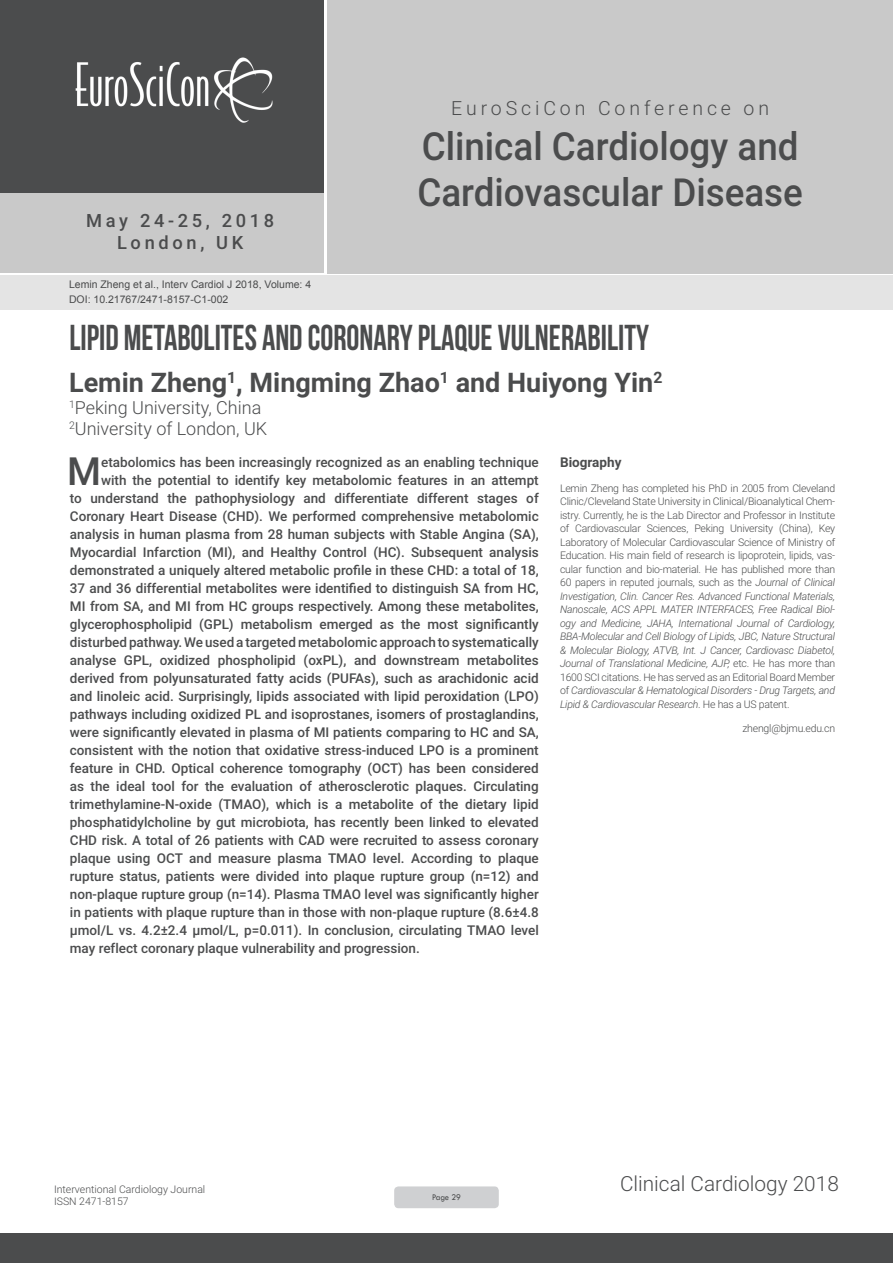
<style>
.page{position:relative;width:893px;height:1263px;background:#fff}
.page>*{position:absolute;margin:0;border:0;box-sizing:border-box;transform-origin:0 0}
.Abstract{font:500 38.85px "Roboto";color:#4b4c4d}
.t1{font:500 38.7px/46.3px "Roboto";color:#4b4c4d;scale:.95 1}
.t2{font:36px "Bebas Neue";color:#4b4c4d;scale:.91 1}
.t3{font:700 27px "Roboto";color:#4b4c4d}
.t4{font:300 20.85px "Roboto";color:#4b4c4d}
.t5{font:300 19.5px "Roboto";letter-spacing:.2em;color:#4b4c4d}
.t6{font:500 18.3px/21.9px "Roboto";letter-spacing:.2em;color:#4b4c4d;text-align:center}
.t7{font:300 18px "Roboto";color:#4b4c4d}
.Abstract-2{font:500 13.5px "Roboto";color:#4b4c4d}
.Abstract-3{font:700 13.5px "Roboto";color:#4b4c4d}
.Biography{font:300 10.5px/13.5px "Roboto";letter-spacing:-.02em;color:#4b4c4d;text-align:justify}
.t8{font:10.5px "Arial";color:#4b4c4d}
.Biography-2{font:300 10.5px/12.6px "Roboto";color:#4b4c4d}
.t9{font:9px "Tw Cen";letter-spacing:-.02em;color:#4b4c4d;scale:.95 1}
.s1{font-style:italic}
</style>
<div class="page">
<div style="left:0;top:0;width:323px;height:193px;background:#4b4c4d"></div>
<div style="left:1px;top:193px;width:323px;height:80px;background:#c9c9c9"></div>
<div style="left:327px;top:0;width:566px;height:273px;background:#c9c9c9"></div>
<img style="left:75px;top:57px;width:198px;height:66px">
<div style="left:0;top:1233px;width:893px;height:30px;background:#4b4c4d"></div>
<div style="left:1px;top:275px;width:892px;height:35px;background:#e4e4e4"></div>
<div style="left:394px;top:1186px;width:105px;height:22px;background:#cfd0d2;border-radius:4px"></div>
<h3 class="t6" style="left:86px;top:209px;width:189px">May 24-25, 2018<br>London, UK</h3>
<p class="t8" style="left:69px;top:278px;width:244px">Lemin Zheng et al., Interv Cardiol J 2018, Volume: 4</p>
<p class="t8" style="left:69px;top:292px;width:161px">DOI: 10.21767/2471-8157-C1-002</p>
<h3 class="t5" style="left:451px;top:94px;width:319px">EuroSciCon Conference on</h3>
<h2 class="t1" style="left:417px;top:121px;width:407px">Clinical Cardiology and<br>Cardiovascular Disease</h2>
<p class="t2" style="left:69px;top:318px;width:638px">LIPID METABOLITES AND CORONARY PLAQUE VULNERABILITY</p>
<p class="t3" style="left:69px;top:363px;width:595px">Lemin Zheng<sup>1</sup>, Mingming Zhao<sup>1</sup> and Huiyong Yin<sup>2</sup></p>
<p class="t7" style="left:69px;top:395px;width:194px"><sup>1</sup>Peking University, China</p>
<p class="t7" style="left:69px;top:416px;width:200px"><sup>2</sup>University of London, UK</p>
<p class="Abstract" style="left:67px;top:444px;width:35px">M</p>
<p class="Abstract-2" style="left:101px;top:452px;width:439px">etabolomics has been increasingly recognized as an enabling technique</p>
<p class="Abstract-2" style="left:101px;top:470px;width:439px">with the potential to identify key metabolomic features in an attempt</p>
<p class="Abstract-2" style="left:70px;top:488px;width:470px">to understand the pathophysiology and differentiate different stages of</p>
<p class="Abstract-2" style="left:70px;top:506px;width:470px">Coronary Heart Disease (CHD). We performed comprehensive metabolomic</p>
<p class="Abstract-2" style="left:70px;top:524px;width:470px">analysis in human plasma from 28 human subjects with Stable Angina (SA),</p>
<p class="Abstract-2" style="left:70px;top:542px;width:470px">Myocardial Infarction (MI), and Healthy Control (HC). Subsequent analysis</p>
<p class="Abstract-2" style="left:70px;top:560px;width:470px">demonstrated a uniquely altered metabolic profile in these CHD: a total of 18,</p>
<p class="Abstract-2" style="left:70px;top:578px;width:470px">37 and 36 differential metabolites were identified to distinguish SA from HC,</p>
<p class="Abstract-2" style="left:70px;top:596px;width:470px">MI from SA, and MI from HC groups respectively. Among these metabolites,</p>
<p class="Abstract-2" style="left:70px;top:614px;width:470px">glycerophospholipid (GPL) metabolism emerged as the most significantly</p>
<p class="Abstract-2" style="left:70px;top:632px;width:470px">disturbed pathway. We used a targeted metabolomic approach to systematically</p>
<p class="Abstract-2" style="left:70px;top:650px;width:470px">analyse GPL, oxidized phospholipid (oxPL), and downstream metabolites</p>
<p class="Abstract-2" style="left:70px;top:668px;width:470px">derived from polyunsaturated fatty acids (PUFAs), such as arachidonic acid</p>
<p class="Abstract-2" style="left:70px;top:686px;width:470px">and linoleic acid. Surprisingly, lipids associated with lipid peroxidation (LPO)</p>
<p class="Abstract-2" style="left:70px;top:704px;width:470px">pathways including oxidized PL and isoprostanes, isomers of prostaglandins,</p>
<p class="Abstract-2" style="left:70px;top:722px;width:470px">were significantly elevated in plasma of MI patients comparing to HC and SA,</p>
<p class="Abstract-2" style="left:70px;top:740px;width:470px">consistent with the notion that oxidative stress-induced LPO is a prominent</p>
<p class="Abstract-2" style="left:70px;top:758px;width:470px">feature in CHD. Optical coherence tomography (OCT) has been considered</p>
<p class="Abstract-2" style="left:70px;top:776px;width:470px">as the ideal tool for the evaluation of atherosclerotic plaques. Circulating</p>
<p class="Abstract-2" style="left:70px;top:794px;width:470px">trimethylamine-N-oxide (TMAO), which is a metabolite of the dietary lipid</p>
<p class="Abstract-2" style="left:70px;top:812px;width:470px">phosphatidylcholine by gut microbiota, has recently been linked to elevated</p>
<p class="Abstract-2" style="left:70px;top:830px;width:470px">CHD risk. A total of 26 patients with CAD were recruited to assess coronary</p>
<p class="Abstract-2" style="left:70px;top:848px;width:470px">plaque using OCT and measure plasma TMAO level. According to plaque</p>
<p class="Abstract-2" style="left:70px;top:866px;width:470px">rupture status, patients were divided into plaque rupture group (n=12) and</p>
<p class="Abstract-2" style="left:70px;top:884px;width:470px">non-plaque rupture group (n=14). Plasma TMAO level was significantly higher</p>
<p class="Abstract-2" style="left:70px;top:902px;width:470px">in patients with plaque rupture than in those with non-plaque rupture (8.6±4.8</p>
<p class="Abstract-2" style="left:70px;top:920px;width:470px">μmol/L vs. 4.2±2.4 μmol/L, p=0.011). In conclusion, circulating TMAO level</p>
<p class="Abstract-2" style="left:70px;top:938px;width:351px">may reflect coronary plaque vulnerability and progression.</p>
<p class="Abstract-3" style="left:560px;top:453px;width:63px">Biography</p>
<p class="Biography" style="left:560px;top:481px;width:277px">Lemin Zheng has completed his PhD in 2005 from Cleveland Clinic/Cleveland State University in Clinical/Bioanalytical Chem&shy;istry. Currently, he is the Lab Director and Professor in Institute of Cardiovascular Sciences, Peking University (China), Key Laboratory of Molecular Cardiovascular Science of Ministry of Education. His main field of research is lipoprotein, lipids, vas&shy;cular function and bio-material. He has published more than 60 papers in reputed journals, such as the <span class="s1">Journal of Clinical Investigation, Clin. Cancer Res. Advanced Functional Materials, Nanoscale, ACS APPL MATER INTERFACES, Free Radical Biol&shy;ogy and Medicine, JAHA, International Journal of Cardiology, BBA-Molecular and Cell Biology of Lipids, JBC, Nature Structural &amp; Molecular Biology, ATVB, Int. J Cancer, Cardiovasc Diabetol, Journal of Translational Medicine, AJP,</span> etc. He has more than 1600 SCI citations. He has served as an Editorial Board Member of <span class="s1">Cardiovascular &amp; Hematological Disorders - Drug Targets, and Lipid &amp; Cardiovascular Research</span>. He has a US patent.</p>
<p class="Biography" style="left:742px;top:721px;width:94px">zhengl@bjmu.edu.cn</p>
<p class="Biography-2" style="left:54px;top:1182px;width:153px">Interventional Cardiology Journal<br>ISSN 2471-8157</p>
<p class="t9" style="left:432px;top:1192px;width:32px">Page 29</p>
<h3 class="t4" style="left:620px;top:1169px;width:220px">Clinical Cardiology 2018</h3>
</div>
